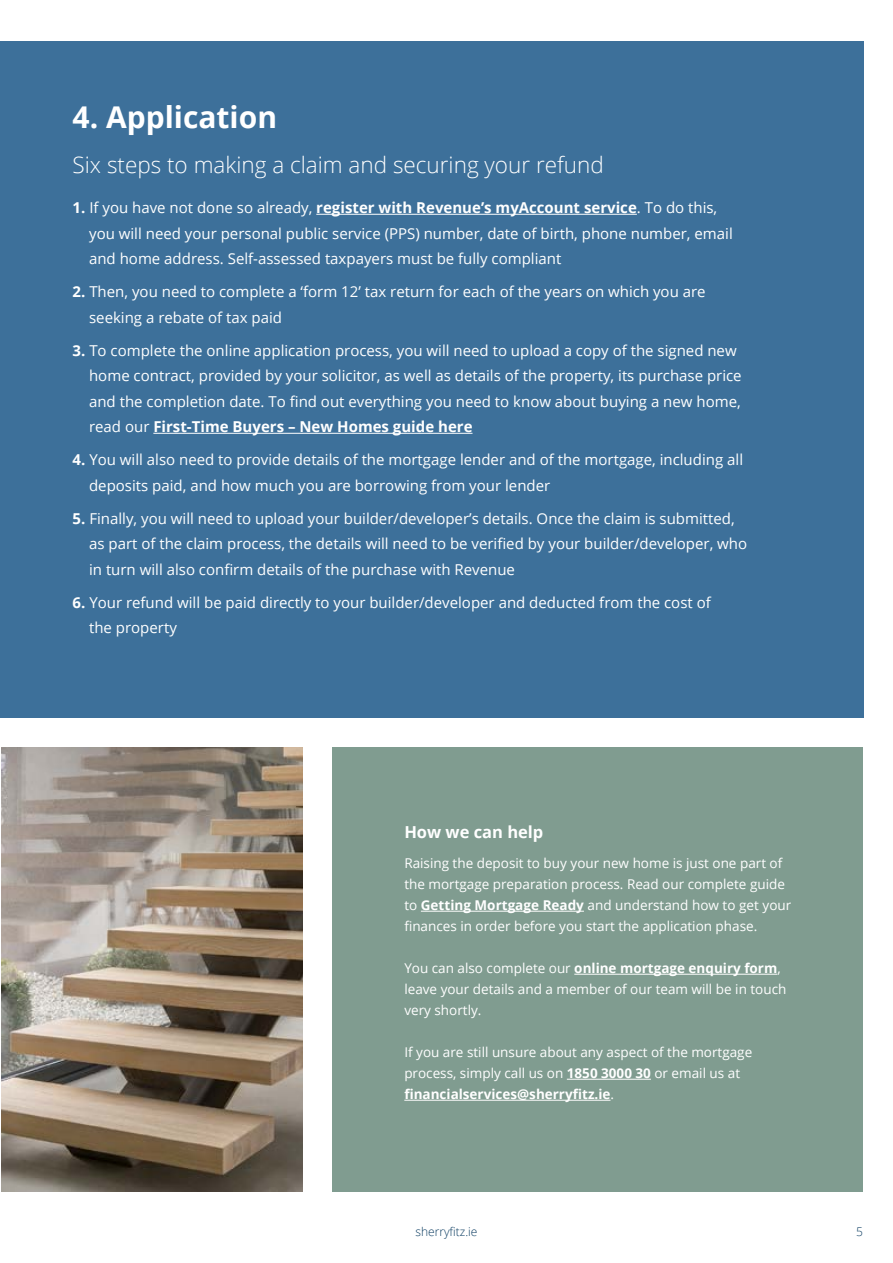
<style>
.page{position:relative;width:893px;height:1263px;background:#fff}
.page>*{position:absolute;margin:0;border:0;box-sizing:border-box;transform-origin:0 0}
.t1{font:700 30px "Open Sans";color:#fff}
.t2{font:300 22.5px "Open Sans";color:#fff}
.t3{font:700 16.5px "Open Sans";color:#fff}
.t4{font:15px/25.5px "Open Sans";color:#fff}
.t5{font:13.5px/21px "Open Sans";color:#fff}
.t6{font:300 12px "Open Sans";color:#0b3c61}
.s1{font-weight:700}
</style>
<div class="page">
<div style="left:0;top:41px;width:863px;height:676px;background:#3d709a"></div>
<div style="left:332px;top:747px;width:531px;height:445px;background:#809c90"></div>
<img style="left:1px;top:747px;width:301px;height:445px">
<hr style="left:316px;top:214px;width:321px;height:1px;background:#fff">
<hr style="left:153px;top:433px;width:319px;height:1px;background:#fff">
<hr style="left:421px;top:911px;width:163px;height:1px;background:#fff">
<hr style="left:574px;top:974px;width:203px;height:1px;background:#fff">
<hr style="left:567px;top:1079px;width:84px;height:1px;background:#fff">
<hr style="left:404px;top:1100px;width:206px;height:1px;background:#fff">
<h1 class="t1" style="left:73px;top:96px;width:206px">4. Application</h1>
<h2 class="t2" style="left:73px;top:149px;width:533px">Six steps to making a claim and securing your refund</h2>
<p class="t4" style="left:89px;top:195px;width:645px;text-indent:-16px"><span class="s1">1.</span> If you have not done so already, <span class="s1">register with Revenue’s myAccount service</span>. To do this, you will need your personal public service (PPS) number, date of birth, phone number, email and home address. Self-assessed taxpayers must be fully compliant</p>
<p class="t4" style="left:89px;top:279px;width:618px;text-indent:-16px"><span class="s1">2.</span> Then, you need to complete a ‘form 12’ tax return for each of the years on which you are seeking a rebate of tax paid</p>
<p class="t4" style="left:89px;top:337px;width:654px;text-indent:-16px"><span class="s1">3.</span> To complete the online application process, you will need to upload a copy of the signed new home contract, provided by your solicitor, as well as details of the property, its purchase price and the completion date. To find out everything you need to know about buying a new home, read our <span class="s1">First-Time Buyers – New Homes guide here</span></p>
<p class="t4" style="left:89px;top:447px;width:655px;text-indent:-16px"><span class="s1">4.</span> You will also need to provide details of the mortgage lender and of the mortgage, including all deposits paid, and how much you are borrowing from your lender</p>
<p class="t4" style="left:89px;top:505px;width:660px;text-indent:-16px"><span class="s1">5.</span> Finally, you will need to upload your builder/developer’s details. Once the claim is submitted, as part of the claim process, the details will need to be verified by your builder/developer, who in turn will also confirm details of the purchase with Revenue</p>
<p class="t4" style="left:89px;top:589px;width:623px;text-indent:-16px"><span class="s1">6.</span> Your refund will be paid directly to your builder/developer and deducted from the cost of the property</p>
<p class="t3" style="left:404px;top:820px;width:141px">How we can help</p>
<p class="t5" style="left:404px;top:852px;width:388px">Raising the deposit to buy your new home is just one part of the mortgage preparation process. Read our complete guide to <span class="s1">Getting Mortgage Ready</span> and understand how to get your finances in order before you start the application phase.</p>
<p class="t5" style="left:404px;top:957px;width:384px">You can also complete our <span class="s1">online mortgage enquiry form</span>, leave your details and a member of our team will be in touch very shortly.</p>
<p class="t5" style="left:404px;top:1041px;width:349px">If you are still unsure about any aspect of the mortgage process, simply call us on <span class="s1">1850 3000 30</span> or email us at <span class="s1">financialservices@sherryfitz.ie</span>.</p>
<p class="t6" style="left:415px;top:1223px;width:64px">sherryfitz.ie</p>
<p class="t6" style="left:856px;top:1223px;width:8px">5</p>
</div>
